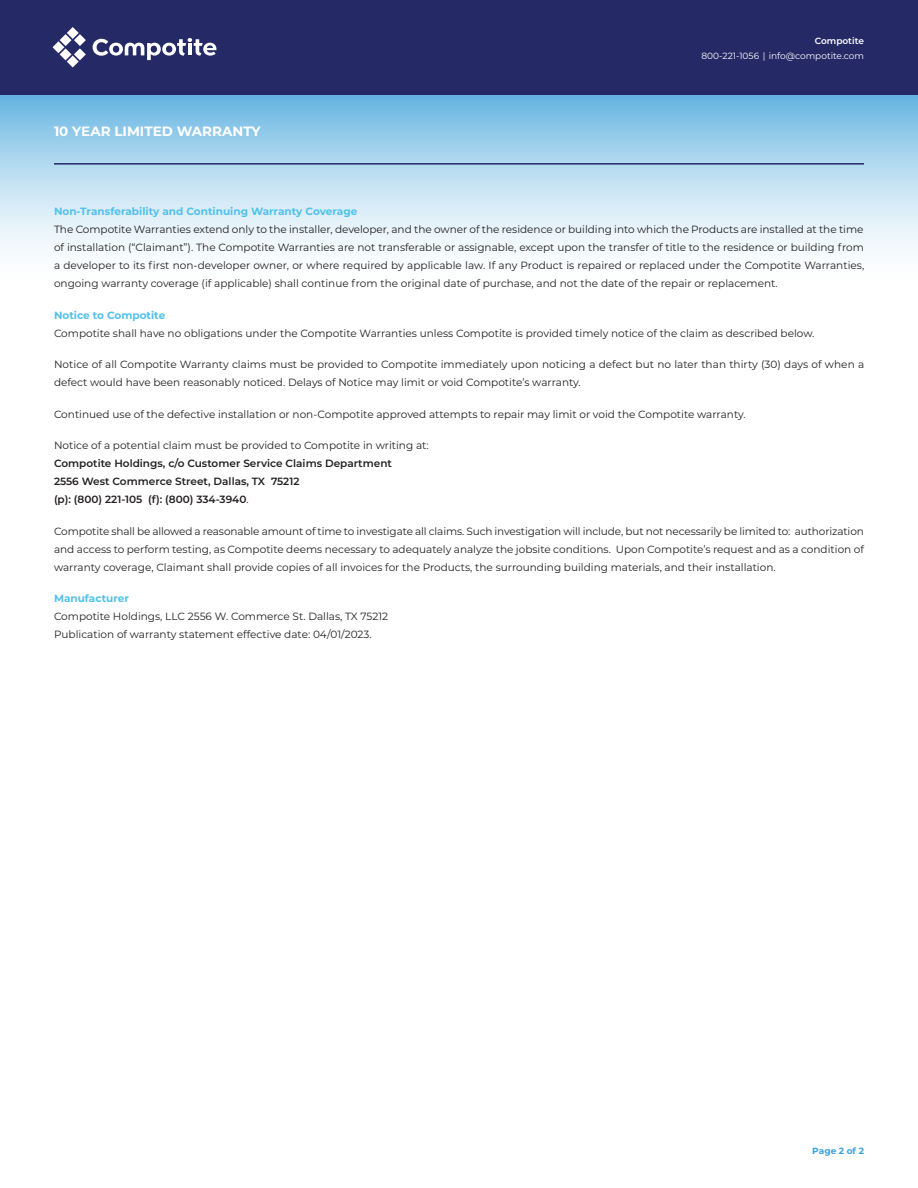
<style>
.page{position:relative;width:918px;height:1188px;background:#fff}
.page>*{position:absolute;margin:0;border:0;box-sizing:border-box;transform-origin:0 0}
.t1{font:700 13.5px "Montserrat";color:#fff}
.t2{font:10.5px/18px "Montserrat";color:#231f20;text-align:justify}
.t3{font:600 10.5px/18px "Montserrat";color:#231f20}
.t4{font:700 10.5px "Montserrat";color:#52c1eb}
.t5{font:9px "Montserrat";color:#fff}
.t6{font:600 9px "Montserrat";color:#fff}
.t7{font:700 9px "Montserrat";color:#3ba0d9}
.s1{font-weight:400}
</style>
<div class="page">
<div style="left:0;top:94px;width:918px;height:190px;background:linear-gradient(to bottom,#71bae3,#fff)"></div>
<hr style="left:54px;top:163px;width:810px;height:2px;background:#252a67">
<div style="left:0;top:0;width:918px;height:94px;background:#252a67"></div>
<svg style="left:93px;top:38px;width:123px;height:22px"></svg>
<svg style="left:52px;top:27px;width:34px;height:41px"></svg>
<p class="t1" style="left:54px;top:122px;width:208px">10 YEAR LIMITED WARRANTY</p>
<p class="t6" style="left:815px;top:35px;width:51px">Compotite</p>
<p class="t5" style="left:702px;top:50px;width:164px">800-221-1056 | info@compotite.com</p>
<p class="t4" style="left:54px;top:204px;width:305px">Non-Transferability and Continuing Warranty Coverage</p>
<p class="t2" style="left:54px;top:220px;width:812px">The Compotite Warranties extend only to the installer, developer, and the owner of the residence or building into which the Products are installed at the time of installation (“Claimant”). The Compotite Warranties are not transferable or assignable, except upon the transfer of title to the residence or building from a developer to its first non-developer owner, or where required by applicable law. If any Product is repaired or replaced under the Compotite Warranties, ongoing warranty coverage (if applicable) shall continue from the original date of purchase, and not the date of the repair or replacement.</p>
<p class="t4" style="left:54px;top:307px;width:113px">Notice to Compotite</p>
<p class="t2" style="left:54px;top:324px;width:762px">Compotite shall have no obligations under the Compotite Warranties unless Compotite is provided timely notice of the claim as described below.</p>
<p class="t2" style="left:54px;top:355px;width:812px">Notice of all Compotite Warranty claims must be provided to Compotite immediately upon noticing a defect but no later than thirty (30) days of when a defect would have been reasonably noticed. Delays of Notice may limit or void Compotite’s warranty.</p>
<p class="t2" style="left:54px;top:405px;width:693px">Continued use of the defective installation or non-Compotite approved attempts to repair may limit or void the Compotite warranty.</p>
<p class="t2" style="left:54px;top:436px;width:376px">Notice of a potential claim must be provided to Compotite in writing at:</p>
<p class="t3" style="left:54px;top:454px;width:340px">Compotite Holdings, c/o Customer Service Claims Department<br>2556 West Commerce Street, Dallas, TX 75212<br>(p): (800) 221-105 (f): (800) 334-3940<span class="s1">.</span></p>
<p class="t2" style="left:54px;top:522px;width:811px">Compotite shall be allowed a reasonable amount of time to investigate all claims. Such investigation will include, but not necessarily be limited to: authorization and access to perform testing, as Compotite deems necessary to adequately analyze the jobsite conditions. Upon Compotite’s request and as a condition of warranty coverage, Claimant shall provide copies of all invoices for the Products, the surrounding building materials, and their installation.</p>
<p class="t4" style="left:54px;top:591px;width:77px">Manufacturer</p>
<p class="t2" style="left:54px;top:607px;width:336px">Compotite Holdings, LLC 2556 W. Commerce St. Dallas, TX 75212<br>Publication of warranty statement effective date: 04/01/2023.</p>
<p class="t7" style="left:812px;top:1145px;width:53px">Page 2 of 2</p>
</div>
